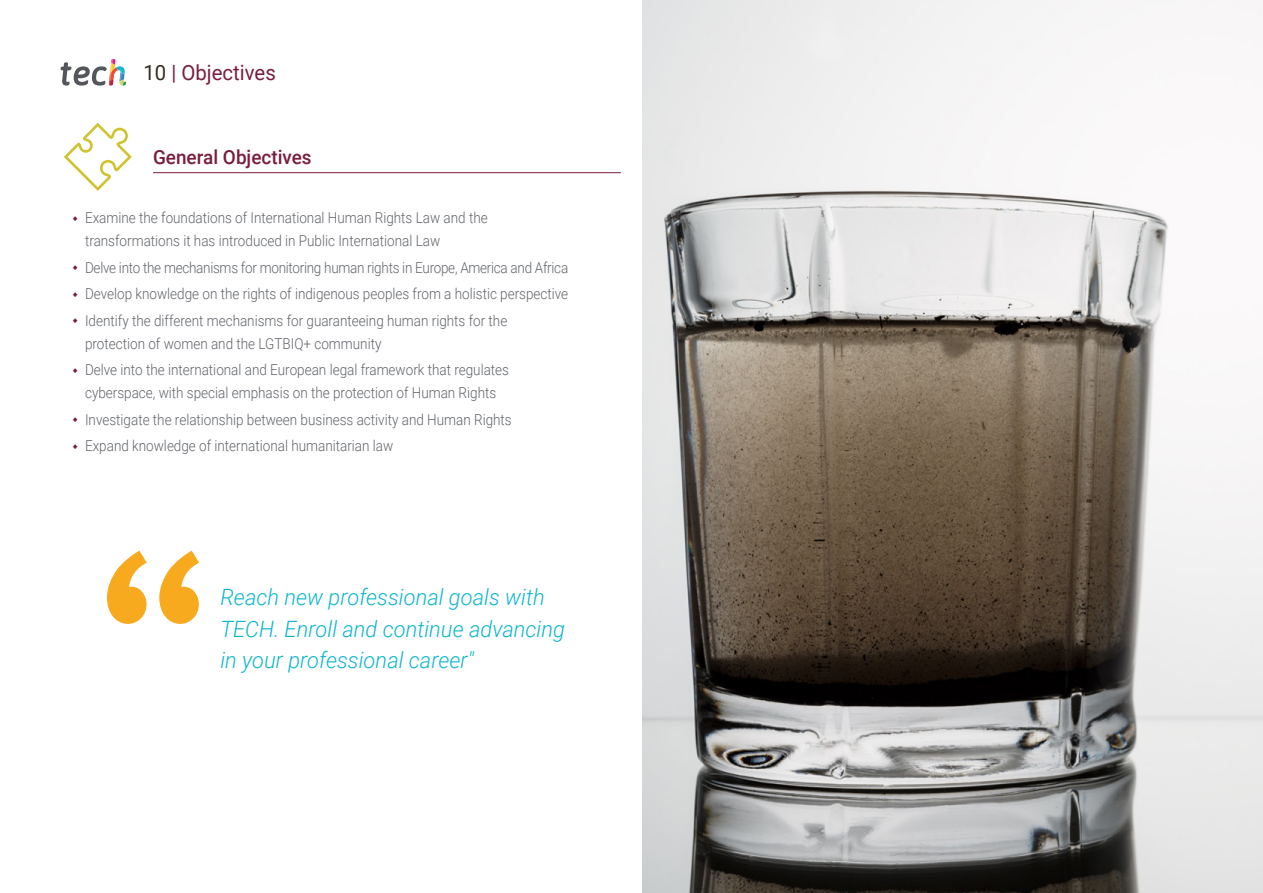
<style>
.page{position:relative;width:1263px;height:893px;background:#fff}
.page>*{position:absolute;margin:0;border:0;box-sizing:border-box;transform-origin:0 0}
.t1{font:italic 300 22.5px/31.5px "Roboto";color:#0fb6cf}
.t2{font:21px "Roboto";color:#791e3c}
.t3{font:500 19.5px "Roboto";color:#791e3c}
.t4{font:300 15px/26.7px "Roboto";color:#61646a;scale:.9 1}
.s1{color:#312e20}
</style>
<div class="page">
<hr style="left:153px;top:172px;width:468px;height:1px;background:#791e3c">
<svg style="left:64px;top:123px;width:68px;height:68px"></svg>
<img style="left:642px;top:0;width:621px;height:893px">
<svg style="left:107px;top:551px;width:92px;height:73px"></svg>
<svg style="left:61px;top:59px;width:65px;height:27px"></svg>
<h2 class="t2" style="left:144px;top:57px;width:134px"><span class="s1">10</span> | Objectives</h2>
<h3 class="t3" style="left:153px;top:144px;width:160px">General Objectives</h3>
<p class="t4" style="left:85px;top:206px;width:449px;line-height:22.5px">Examine the foundations of International Human Rights Law and the transformations it has introduced in Public International Law</p>
<p class="t4" style="left:85px;top:253px;width:538px;text-align:justify">Delve into the mechanisms for monitoring human rights in Europe, America and Africa Develop knowledge on the rights of indigenous peoples from a holistic perspective Identify the different mechanisms for guaranteeing human rights for the</p>
<p class="t4" style="left:85px;top:329px;width:473px">protection of women and the LGTBIQ+ community<br>Delve into the international and European legal framework that regulates</p>
<p class="t4" style="left:85px;top:379px;width:476px">cyberspace, with special emphasis on the protection of Human Rights<br>Investigate the relationship between business activity and Human Rights<br>Expand knowledge of international humanitarian law</p>
<h1 class="t1" style="left:220px;top:581px;width:346px">Reach new professional goals with<br>TECH. Enroll and continue advancing in your professional career"</h1>
</div>
